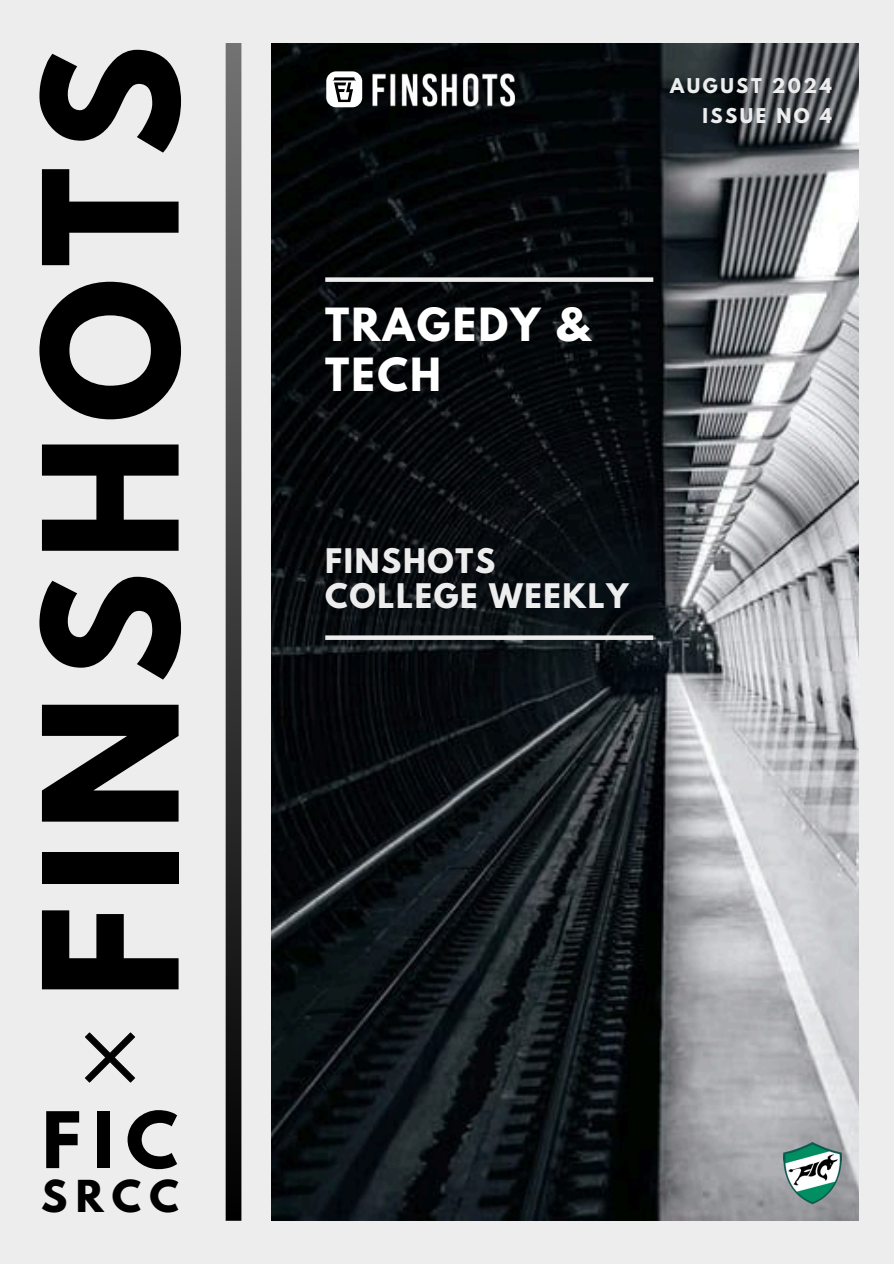
<style>
.page{position:relative;width:894px;height:1264px;background:#fff}
.page>*{position:absolute;margin:0;border:0;box-sizing:border-box;transform-origin:0 0}
.t1{font:700 165.45px "League Spartan";letter-spacing:.07em;color:#000}
.t2{font:700 69px "League Spartan";color:#000}
.t3{font:700 40.5px/50.7px "League Spartan";letter-spacing:.055em;color:#fff}
.t4{font:700 39px "League Spartan";color:#000}
.t5{font:700 30px/34.8px "League Spartan";letter-spacing:.055em;color:#ededed}
.t6{font:700 18.15px "League Spartan";letter-spacing:.14em;color:#ededed}
</style>
<div class="page">
<div style="left:0;top:0;width:893px;height:1263px;background:#ededed"></div>
<img style="left:272px;top:43px;width:586px;height:1177px">
<div style="left:325px;top:277px;width:328px;height:5px;background:#ededed"></div>
<div style="left:325px;top:635px;width:328px;height:5px;background:#ededed"></div>
<img style="left:783px;top:1142px;width:57px;height:63px">
<img style="left:366px;top:64px;width:148px;height:53px">
<svg style="left:326px;top:71px;width:36px;height:36px"></svg>
<svg style="left:85px;top:1032px;width:50px;height:50px"></svg>
<div style="left:225px;top:43px;width:16px;height:1177px;background:linear-gradient(to bottom,#727272,#000)"></div>
<h1 class="t1" style="left:30px;top:999px;width:955px;rotate:-90deg">FINSHOTS</h1>
<p class="t2" style="left:42px;top:1105px;width:137px">FIC</p>
<h3 class="t4" style="left:41px;top:1176px;width:139px">SRCC</h3>
<p class="t6" style="left:670px;top:77px;width:163px">AUGUST 2024</p>
<p class="t6" style="left:702px;top:106px;width:131px">ISSUE NO 4</p>
<h4 class="t3" style="left:325px;top:304px;width:266px">TRAGEDY &amp;<br>TECH</h4>
<h3 class="t5" style="left:325px;top:547px;width:305px">FINSHOTS<br>COLLEGE WEEKLY</h3>
</div>
